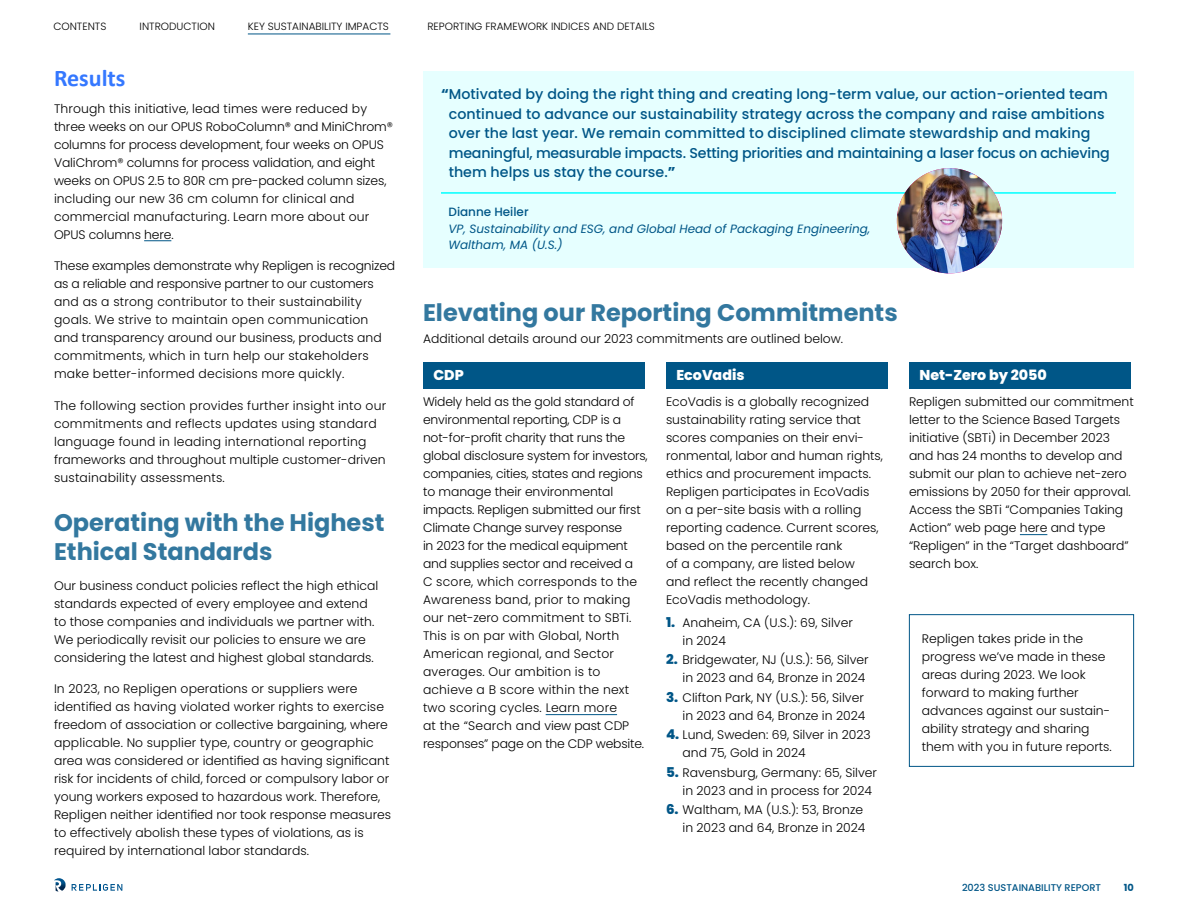
<style>
.page{position:relative;width:1188px;height:918px;background:#fff}
.page>*{position:absolute;margin:0;border:0;box-sizing:border-box;transform-origin:0 0}
.t1{font:700 24px/28.5px "Poppins";color:#33789f}
.t2{font:700 24px "Calibri";color:#3578ff}
.NEW_quote_sml{font:500 14.25px/19.5px "Poppins";letter-spacing:.005em;color:#005687}
.Body_main{font:800 14.25px "Poppins";color:#fff}
.Body_main-2{font:300 12.3px/18px "Poppins";color:#000}
.Numbered_list{font:300 12.3px/18px "Poppins";color:#000}
.Quote_Attribution_subcontent{font:italic 12px/16.5px "Poppins";color:#005687}
.Quote_Attribution_name{font:500 12px "Poppins";color:#005687}
.t3{font:300 10.5px "Poppins";color:#000}
.t4{font:500 9.75px "Poppins";color:#005687}
.t5{font:700 9.75px "Poppins";color:#005687}
.s1{font-weight:700}
.s2{font-weight:800;font-size:13.5px;color:#005687}
</style>
<div class="page">
<svg style="left:144px;top:240px;width:27px;height:1px"></svg>
<hr style="left:546px;top:714px;width:71px;height:1px;background:#005687">
<svg style="left:1020px;top:534px;width:27px;height:1px"></svg>
<div style="left:423px;top:362px;width:222px;height:26px;background:#005687"></div>
<div style="left:666px;top:362px;width:222px;height:26px;background:#005687"></div>
<div style="left:909px;top:362px;width:222px;height:26px;background:#005687"></div>
<div style="left:909px;top:614px;width:225px;height:153px;border:1px solid #005687"></div>
<div style="left:423px;top:71px;width:711px;height:196px;background:#e6ffff"></div>
<hr style="left:441px;top:192px;width:675px;height:2px;background:#0ff">
<img style="left:897px;top:168px;width:105px;height:105px;border-radius:53px">
<svg style="left:54px;top:878px;width:12px;height:14px"></svg>
<svg style="left:72px;top:884px;width:50px;height:7px"></svg>
<hr style="left:248px;top:34px;width:142px;height:1px;background:#005687">
<p class="t3" style="left:53px;top:20px;width:54px">CONTENTS</p>
<p class="t3" style="left:140px;top:20px;width:77px">INTRODUCTION</p>
<p class="t3" style="left:248px;top:20px;width:143px">KEY SUSTAINABILITY IMPACTS</p>
<p class="t3" style="left:427px;top:20px;width:229px">REPORTING FRAMEWORK INDICES AND DETAILS</p>
<h3 class="t2" style="left:54px;top:61px;width:73px">Results</h3>
<p class="Body_main-2" style="left:54px;top:99px;width:341px">Through this initiative, lead times were reduced by three weeks on our OPUS RoboColumn® and MiniChrom® columns for process development, four weeks on OPUS ValiChrom® columns for process validation, and eight weeks on OPUS 2.5 to 80R cm pre-packed column sizes, including our new 36 cm column for clinical and commercial manufacturing. Learn more about our OPUS columns here.</p>
<p class="Body_main-2" style="left:54px;top:257px;width:343px">These examples demonstrate why Repligen is recognized as a reliable and responsive partner to our customers and as a strong contributor to their sustainability goals. We strive to maintain open communication and transparency around our business, products and commitments, which in turn help our stakeholders make better-informed decisions more quickly.</p>
<p class="Body_main-2" style="left:54px;top:396px;width:334px">The following section provides further insight into our commitments and reflects updates using standard language found in leading international reporting frameworks and throughout multiple customer-driven sustainability assessments.</p>
<h2 class="t1" style="left:54px;top:508px;width:332px">Operating with the Highest<br>Ethical Standards</h2>
<p class="Body_main-2" style="left:54px;top:576px;width:326px">Our business conduct policies reflect the high ethical standards expected of every employee and extend to those companies and individuals we partner with.<br>We periodically revisit our policies to ensure we are considering the latest and highest global standards.</p>
<p class="Body_main-2" style="left:54px;top:680px;width:339px">In 2023, no Repligen operations or suppliers were identified as having violated worker rights to exercise freedom of association or collective bargaining, where applicable. No supplier type, country or geographic area was considered or identified as having significant risk for incidents of child, forced or compulsory labor or young workers exposed to hazardous work. Therefore, Repligen neither identified nor took response measures to effectively abolish these types of violations, as is required by international labor standards.</p>
<p class="NEW_quote_sml" style="left:449px;top:85px;width:662px;text-indent:-8px"><span class="s1">“</span>Motivated by doing the right thing and creating long-term value, our action-oriented team continued to advance our sustainability strategy across the company and raise ambitions over the last year. We remain committed to disciplined climate stewardship and making meaningful, measurable impacts. Setting priorities and maintaining a laser focus on achieving them helps us stay the course.<span class="s1">”</span></p>
<p class="Quote_Attribution_name" style="left:448px;top:205px;width:82px">Dianne Heiler</p>
<p class="Quote_Attribution_subcontent" style="left:448px;top:220px;width:423px">VP, Sustainability and ESG, and Global Head of Packaging Engineering,<br>Waltham, MA (U.S.)</p>
<h2 class="t1" style="left:423px;top:298px;width:476px">Elevating our Reporting Commitments</h2>
<p class="Body_main-2" style="left:423px;top:330px;width:422px">Additional details around our 2023 commitments are outlined below.</p>
<p class="Body_main" style="left:434px;top:367px;width:32px">CDP</p>
<p class="Body_main" style="left:676px;top:367px;width:70px">EcoVadis</p>
<p class="Body_main" style="left:920px;top:367px;width:129px">Net-Zero by 2050</p>
<p class="Body_main-2" style="left:423px;top:393px;width:226px">Widely held as the gold standard of environmental reporting, CDP is a not-for-profit charity that runs the global disclosure system for investors, companies, cities, states and regions to manage their environmental impacts. Repligen submitted our first Climate Change survey response<br>in 2023 for the medical equipment and supplies sector and received a<br>C score, which corresponds to the Awareness band, prior to making our net-zero commitment to SBTi.<br>This is on par with Global, North American regional, and Sector averages. Our ambition is to achieve a B score within the next two scoring cycles. Learn more<br>at the “Search and view past CDP responses” page on the CDP website.</p>
<p class="Body_main-2" style="left:666px;top:393px;width:219px">EcoVadis is a globally recognized sustainability rating service that scores companies on their envi&shy;ronmental, labor and human rights, ethics and procurement impacts.<br>Repligen participates in EcoVadis on a per-site basis with a rolling reporting cadence. Current scores, based on the percentile rank<br>of a company, are listed below<br>and reflect the recently changed<br>EcoVadis methodology.</p>
<p class="Numbered_list" style="left:682px;top:614px;width:172px;text-indent:-16px"><span class="s2">1.</span> Anaheim, CA (U.S.): 69, Silver in 2024</p>
<p class="Numbered_list" style="left:666px;top:651px;width:204px;text-align:right"><span class="s2">2.</span> Bridgewater, NJ (U.S.): 56, Silver in 2023 and 64, Bronze in 2024</p>
<p class="Numbered_list" style="left:666px;top:689px;width:201px;text-align:right"><span class="s2">3.</span> Clifton Park, NY (U.S.): 56, Silver in 2023 and 64, Bronze in 2024</p>
<p class="Numbered_list" style="left:682px;top:726px;width:190px;text-indent:-16px"><span class="s2">4.</span> Lund, Sweden: 69, Silver in 2023 and 75, Gold in 2024</p>
<p class="Numbered_list" style="left:682px;top:764px;width:196px;text-indent:-16px"><span class="s2">5.</span> Ravensburg, Germany: 65, Silver in 2023 and in process for 2024</p>
<p class="Numbered_list" style="left:666px;top:801px;width:201px;text-align:right"><span class="s2">6.</span> Waltham, MA (U.S.): 53, Bronze in 2023 and 64, Bronze in 2024</p>
<p class="Body_main-2" style="left:909px;top:393px;width:226px">Repligen submitted our commitment letter to the Science Based Targets initiative (SBTi) in December 2023 and has 24 months to develop and submit our plan to achieve net-zero emissions by 2050 for their approval.<br>Access the SBTi “Companies Taking<br>Action” web page here and type “Repligen” in the “Target dashboard” search box.</p>
<p class="Body_main-2" style="left:922px;top:630px;width:192px">Repligen takes pride in the progress we’ve made in these areas during 2023. We look forward to making further advances against our sustain&shy;ability strategy and sharing them with you in future reports.</p>
<p class="t4" style="left:962px;top:882px;width:140px">2023 SUSTAINABILITY REPORT</p>
<p class="t5" style="left:1124px;top:882px;width:12px">10</p>
</div>
